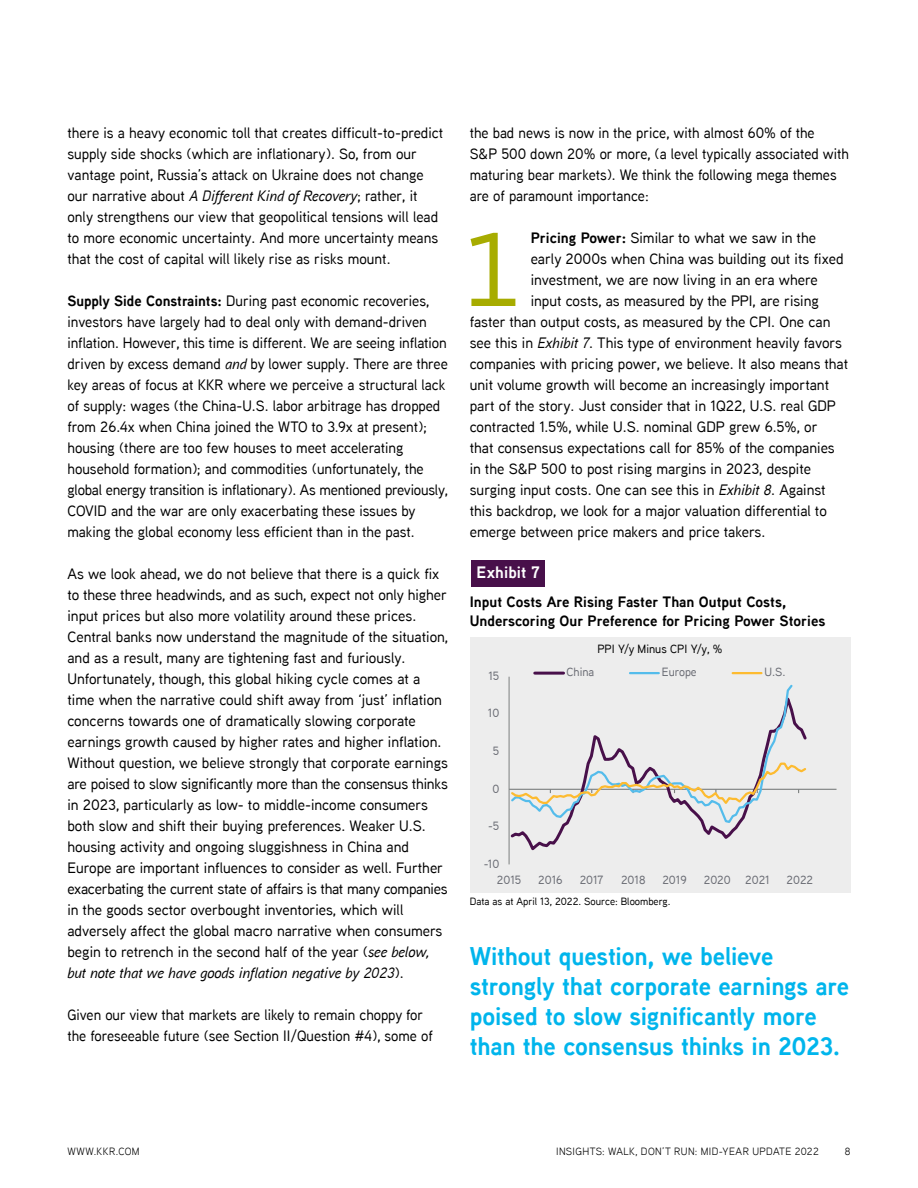
<style>
.page{position:relative;width:918px;height:1188px;background:#fff}
.page>*{position:absolute;margin:0;border:0;box-sizing:border-box;transform-origin:0 0}
.t1{font:500 110.7px "Archer";color:#a7ac00}
.t2{font:700 25.5px/30px "Aaux Next";letter-spacing:-.01em;color:#00b5ec}
.t3{font:700 16.5px "Aaux Next";letter-spacing:.01em;color:#fff}
.t4{font:500 15px/21px "Aaux Next";color:#000}
.t5{font:700 15px/19.5px "Aaux Next";color:#000}
.t6{font:500 11.85px "Aaux Next";color:#696b73}
.t7{font:500 11.85px "Aaux Next";color:#000}
.t8{font:10.5px "Aaux Next";letter-spacing:.035em;color:#000}
.t9{font:500 10.5px "Aaux Next";color:#000}
.s1{font-style:italic}
.s2{font-weight:700}
</style>
<div class="page">
<div style="left:470px;top:637px;width:380px;height:255px;background:#ededed"></div>
<div style="left:471px;top:560px;width:74px;height:26px;background:#48104a"></div>
<hr style="left:509px;top:677px;width:1px;height:187px;background:#7c807f">
<hr style="left:509px;top:789px;width:328px;height:1px;background:#7c807f">
<svg style="left:508px;top:683px;width:301px;height:171px"></svg>
<hr style="left:535px;top:672px;width:29px;height:3px;background:#48104a">
<hr style="left:630px;top:672px;width:29px;height:2px;background:#54bceb">
<hr style="left:733px;top:672px;width:28px;height:2px;background:#fdbb30">
<p class="t4" style="left:68px;top:122px;width:377px">there is a heavy economic toll that creates difficult-to-predict supply side shocks (which are inflationary). So, from our vantage point, Russia’s attack on Ukraine does not change our narrative about <span class="s1">A Different Kind of Recovery</span>; rather, it only strengthens our view that geopolitical tensions will lead to more economic uncertainty. And more uncertainty means that the cost of capital will likely rise as risks mount.</p>
<p class="t4" style="left:68px;top:290px;width:382px"><span class="s2">Supply Side Constraints:</span> During past economic recoveries, investors have largely had to deal only with demand-driven inflation. However, this time is different. We are seeing inflation driven by excess demand <span class="s1">and</span> by lower supply. There are three key areas of focus at KKR where we perceive a structural lack of supply: wages (the China-U.S. labor arbitrage has dropped from 26.4x when China joined the WTO to 3.9x at present); housing (there are too few houses to meet accelerating household formation); and commodities (unfortunately, the global energy transition is inflationary). As mentioned previously, COVID and the war are only exacerbating these issues by making the global economy less efficient than in the past.</p>
<p class="t4" style="left:68px;top:563px;width:382px">As we look ahead, we do not believe that there is a quick fix to these three headwinds, and as such, expect not only higher input prices but also more volatility around these prices.<br>Central banks now understand the magnitude of the situation, and as a result, many are tightening fast and furiously.<br>Unfortunately, though, this global hiking cycle comes at a time when the narrative could shift away from ‘just’ inflation concerns towards one of dramatically slowing corporate earnings growth caused by higher rates and higher inflation.<br>Without question, we believe strongly that corporate earnings are poised to slow significantly more than the consensus thinks in 2023, particularly as low- to middle-income consumers both slow and shift their buying preferences. Weaker U.S. housing activity and ongoing sluggishness in China and Europe are important influences to consider as well. Further exacerbating the current state of affairs is that many companies in the goods sector overbought inventories, which will adversely affect the global macro narrative when consumers begin to retrench in the second half of the year (<span class="s1">see below, but note that we have goods inflation negative by 2023</span>).</p>
<p class="t4" style="left:68px;top:1004px;width:367px">Given our view that markets are likely to remain choppy for the foreseeable future (see Section II/Question #4), some of</p>
<p class="t4" style="left:470px;top:122px;width:381px">the bad news is now in the price, with almost 60% of the<br>S&amp;P 500 down 20% or more, (a level typically associated with maturing bear markets). We think the following mega themes are of paramount importance:</p>
<h1 class="t1" style="left:463px;top:190px;width:60px">1</h1>
<p class="t4" style="left:531px;top:227px;width:287px"><span class="s2">Pricing Power:</span> Similar to what we saw in the</p>
<p class="t4" style="left:531px;top:248px;width:315px">early 2000s when China was building out its fixed</p>
<p class="t4" style="left:531px;top:269px;width:288px">investment, we are now living in an era where</p>
<p class="t4" style="left:531px;top:290px;width:290px">input costs, as measured by the PPI, are rising</p>
<p class="t4" style="left:470px;top:311px;width:362px">faster than output costs, as measured by the CPI. One can</p>
<p class="t4" style="left:470px;top:332px;width:374px">see this in <span class="s1">Exhibit 7</span>. This type of environment heavily favors</p>
<p class="t4" style="left:470px;top:353px;width:380px">companies with pricing power, we believe. It also means that</p>
<p class="t4" style="left:470px;top:374px;width:361px">unit volume growth will become an increasingly important</p>
<p class="t4" style="left:470px;top:395px;width:368px">part of the story. Just consider that in 1Q22, U.S. real GDP</p>
<p class="t4" style="left:470px;top:416px;width:349px">contracted 1.5%, while U.S. nominal GDP grew 6.5%, or</p>
<p class="t4" style="left:470px;top:437px;width:367px">that consensus expectations call for 85% of the companies</p>
<p class="t4" style="left:470px;top:458px;width:343px">in the S&amp;P 500 to post rising margins in 2023, despite</p>
<p class="t4" style="left:470px;top:479px;width:357px">surging input costs. One can see this in <span class="s1">Exhibit 8</span>. Against</p>
<p class="t4" style="left:470px;top:500px;width:359px">this backdrop, we look for a major valuation differential to</p>
<p class="t4" style="left:470px;top:521px;width:297px">emerge between price makers and price takers.</p>
<p class="t3" style="left:477px;top:561px;width:65px">Exhibit 7</p>
<p class="t5" style="left:470px;top:592px;width:357px">Input Costs Are Rising Faster Than Output Costs,<br>Underscoring Our Preference for Pricing Power Stories</p>
<p class="t6" style="left:488px;top:668px;width:12px">15</p>
<p class="t6" style="left:488px;top:705px;width:13px">10</p>
<p class="t6" style="left:493px;top:743px;width:8px">5</p>
<p class="t6" style="left:492px;top:780px;width:8px">0</p>
<p class="t6" style="left:488px;top:818px;width:13px">-5</p>
<p class="t6" style="left:484px;top:855px;width:17px">-10</p>
<p class="t7" style="left:598px;top:640px;width:126px">PPI Y/y Minus CPI Y/y, %</p>
<p class="t6" style="left:567px;top:664px;width:29px">China</p>
<p class="t6" style="left:662px;top:664px;width:36px">Europe</p>
<p class="t6" style="left:765px;top:664px;width:23px">U.S.</p>
<p class="t6" style="left:497px;top:872px;width:26px">2015</p>
<p class="t6" style="left:538px;top:872px;width:26px">2016</p>
<p class="t6" style="left:580px;top:872px;width:25px">2017</p>
<p class="t6" style="left:621px;top:872px;width:26px">2018</p>
<p class="t6" style="left:662px;top:872px;width:26px">2019</p>
<p class="t6" style="left:704px;top:872px;width:67px">2020 2021</p>
<p class="t6" style="left:787px;top:872px;width:28px">2022</p>
<p class="t9" style="left:470px;top:894px;width:202px">Data as at April 13, 2022. Source: Bloomberg.</p>
<h2 class="t2" style="left:470px;top:941px;width:381px">Without question, we believe strongly that corporate earnings are poised to slow significantly more than the consensus thinks in 2023.</h2>
<p class="t8" style="left:68px;top:1144px;width:74px">WWW.KKR.COM</p>
<p class="t8" style="left:556px;top:1144px;width:264px">INSIGHTS: WALK, DON’T RUN: MID-YEAR UPDATE 2022</p>
<p class="t8" style="left:845px;top:1144px;width:7px">8</p>
</div>
